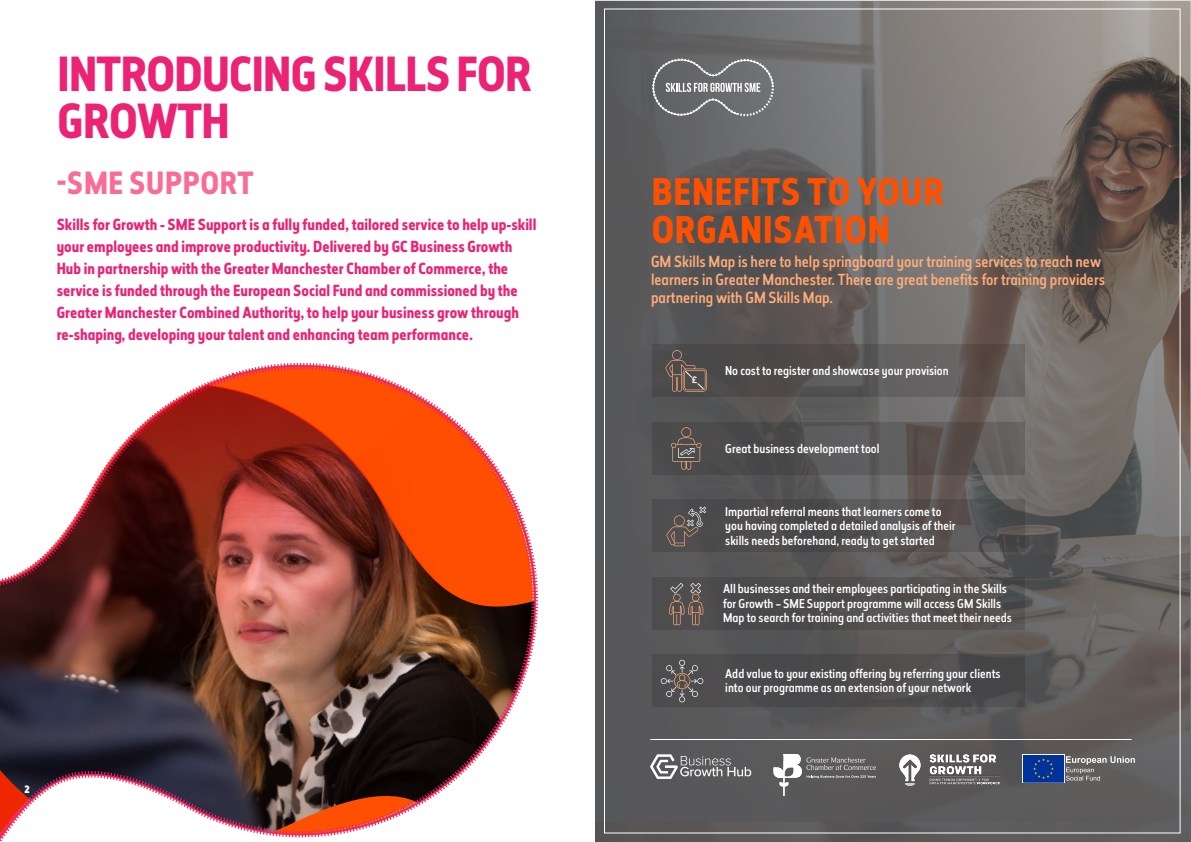
<style>
.page{position:relative;width:1191px;height:842px;background:#fff}
.page>*{position:absolute;margin:0;border:0;box-sizing:border-box;transform-origin:0 0}
.t1{font:700 46px/47px "Elysio";letter-spacing:-.015em;color:#ec2275}
.t2{font:700 36px/38px "Elysio";letter-spacing:.02em;color:#ff5000}
.t3{font:700 30px "Elysio";letter-spacing:.02em;color:#f86c95}
.Intro_paragraph{font:700 15px/22px "Elysio";color:#ec2275}
.t4{font:500 15px/18px "Elysio";color:#ffad79}
.Body_Copy{font:500 12px/14.4px "Elysio";color:#fff}
.t5{font:700 9px "Arial";color:#fff}
</style>
<div class="page">
<img style="left:0;top:366px;width:539px;height:472px">
<svg style="left:595px;top:0;width:596px;height:842px;background:#696563"></svg>
<svg style="left:652px;top:57px;width:123px;height:60px;background:#7b7c7d"></svg>
<hr style="left:650px;top:739px;width:481px;height:1px;background:#fff">
<svg style="left:652px;top:345px;width:372px;height:52px;background:#585353"></svg>
<svg style="left:665px;top:350px;width:42px;height:42px;background:#635852"></svg>
<svg style="left:652px;top:422px;width:372px;height:52px;background:#555252"></svg>
<svg style="left:670px;top:427px;width:32px;height:43px"></svg>
<svg style="left:652px;top:499px;width:372px;height:53px;background:#514f4f"></svg>
<svg style="left:666px;top:506px;width:40px;height:40px;background:#615b59"></svg>
<div style="left:652px;top:577px;width:372px;height:52px;background:#504d4d"></div>
<svg style="left:669px;top:583px;width:34px;height:42px"></svg>
<div style="left:652px;top:655px;width:372px;height:52px;background:#4c4a4b"></div>
<svg style="left:661px;top:660px;width:42px;height:42px"></svg>
<svg style="left:1066px;top:756px;width:69px;height:25px;background:#797777"></svg>
<svg style="left:1022px;top:754px;width:42px;height:29px"></svg>
<div style="left:1023px;top:755px;width:40px;height:27px;background:#039"></div>
<svg style="left:1033px;top:758px;width:20px;height:21px"></svg>
<img style="left:899px;top:754px;width:100px;height:32px">
<svg style="left:774px;top:754px;width:102px;height:42px;background:#757474"></svg>
<svg style="left:650px;top:754px;width:101px;height:25px;background:#7e7e80"></svg>
<svg style="left:25px;top:785px;width:4px;height:7px"></svg>
<p class="t1" style="left:58px;top:52px;width:475px">INTRODUCING SKILLS FOR<br>GROWTH</p>
<p class="t3" style="left:57px;top:161px;width:198px">-SME SUPPORT</p>
<p class="Intro_paragraph" style="left:57px;top:213px;width:481px">Skills for Growth - SME Support is a fully funded, tailored service to help up-skill your employees and improve productivity. Delivered by GC Business Growth Hub in partnership with the Greater Manchester Chamber of Commerce, the service is funded through the European Social Fund and commissioned by the Greater Manchester Combined Authority, to help your business grow through re-shaping, developing your talent and enhancing team performance.</p>
<p class="t2" style="left:652px;top:173px;width:294px">BENEFITS TO YOUR<br>ORGANISATION</p>
<p class="t4" style="left:651px;top:252px;width:455px">GM Skills Map is here to help springboard your training services to reach new learners in Greater Manchester. There are great benefits for training providers partnering with GM Skills Map.</p>
<p class="t5" style="left:692px;top:374px;width:7px">£</p>
<p class="Body_Copy" style="left:725px;top:364px;width:225px">No cost to register and showcase your provision</p>
<p class="Body_Copy" style="left:725px;top:441px;width:156px">Great business development tool</p>
<p class="Body_Copy" style="left:725px;top:504px;width:232px">Impartial referral means that learners come to you having completed a detailed analysis of their skills needs beforehand, ready to get started</p>
<p class="Body_Copy" style="left:723px;top:582px;width:290px">All businesses and their employees participating in the Skills for Growth – SME Support programme will access GM Skills<br>Map to search for training and activities that meet their needs</p>
<p class="Body_Copy" style="left:725px;top:666px;width:277px">Add value to your existing offering by referring your clients into our programme as an extension of your network</p>
</div>
